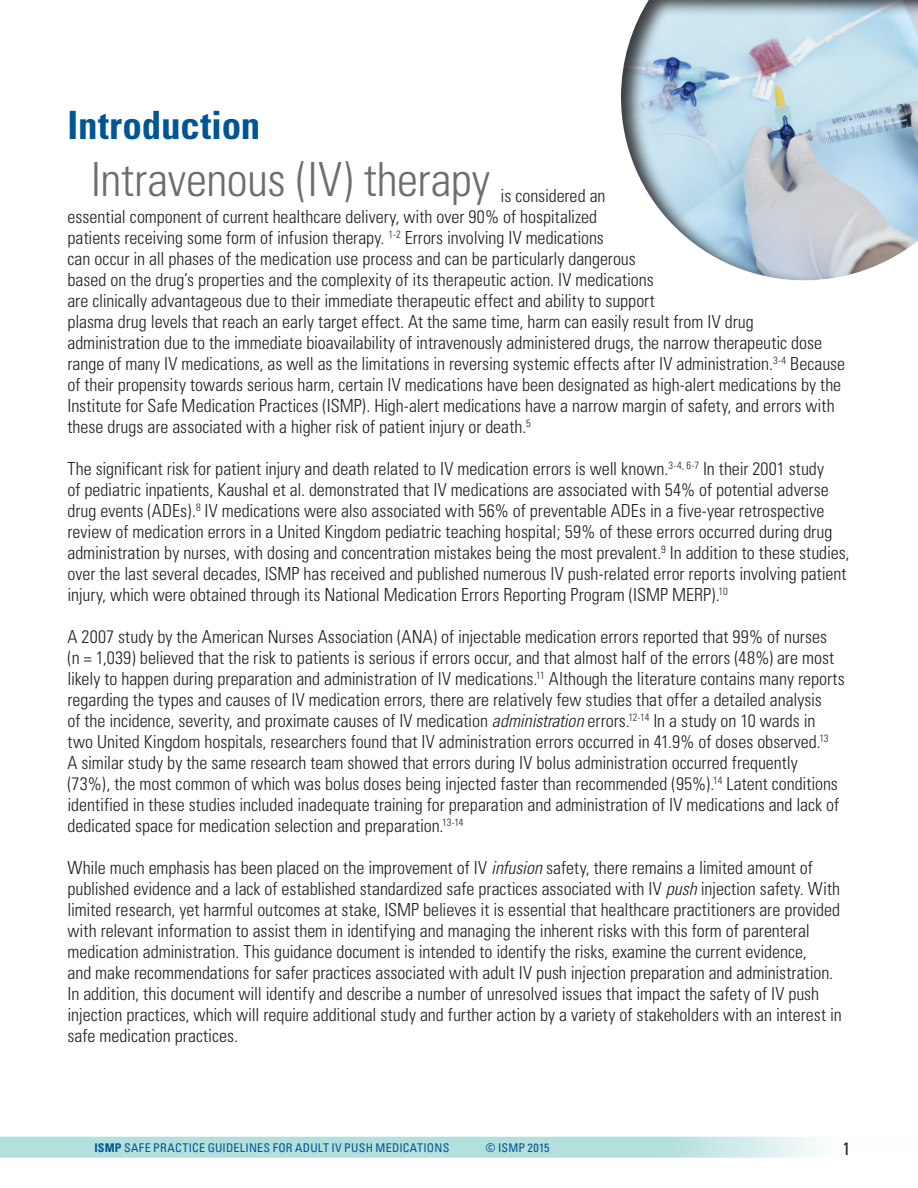
<style>
.page{position:relative;width:918px;height:1188px;background:#fff}
.page>*{position:absolute;margin:0;border:0;box-sizing:border-box;transform-origin:0 0}
.body{font:300 condensed 47.1px "Univers";letter-spacing:-.01em;color:#6c6d70}
._1-title_1{font:700 condensed 39px "Univers";letter-spacing:-.005em;color:#005595}
.body-2{font:300 condensed 18px/21px "Univers";color:#231f20}
.page{font:condensed 18px "Univers";color:#231f20}
.t1{font:condensed 12px "Univers";letter-spacing:.02em;color:#005595}
.s1{font-style:italic}
.s2{font-weight:700}
</style>
<div class="page">
<svg style="left:0;top:1137px;width:816px;height:21px;background:#b9e1df"></svg>
<div style="left:621px;top:0;width:297px;height:281px;background:#231f20;opacity:.83"></div>
<p class="_1-title_1" style="left:68px;top:101px;width:194px">Introduction</p>
<p class="body" style="left:91px;top:151px;width:401px">Intravenous (IV) therapy</p>
<p class="body-2" style="left:67px;top:185px;width:779px;text-indent:433px">is considered an<br>essential component of current healthcare delivery, with over 90% of hospitalized<br>patients receiving some form of infusion therapy. <sup>1-2</sup> Errors involving IV medications<br>can occur in all phases of the medication use process and can be particularly dangerous<br>based on the drug’s properties and the complexity of its therapeutic action. IV medications<br>are clinically advantageous due to their immediate therapeutic effect and ability to support<br>plasma drug levels that reach an early target effect. At the same time, harm can easily result from IV drug administration due to the immediate bioavailability of intravenously administered drugs, the narrow therapeutic dose range of many IV medications, as well as the limitations in reversing systemic effects after IV administration.<sup>3-4</sup> Because of their propensity towards serious harm, certain IV medications have been designated as high-alert medications by the Institute for Safe Medication Practices (ISMP). High-alert medications have a narrow margin of safety, and errors with these drugs are associated with a higher risk of patient injury or death.<sup>5</sup></p>
<p class="body-2" style="left:67px;top:458px;width:784px">The significant risk for patient injury and death related to IV medication errors is well known.<sup>3-4,</sup> <sup>6-7</sup> In their 2001 study<br>of pediatric inpatients, Kaushal et al. demonstrated that IV medications are associated with 54% of potential adverse drug events (ADEs).<sup>8</sup> IV medications were also associated with 56% of preventable ADEs in a five-year retrospective review of medication errors in a United Kingdom pediatric teaching hospital; 59% of these errors occurred during drug administration by nurses, with dosing and concentration mistakes being the most prevalent.<sup>9</sup> In addition to these studies, over the last several decades, ISMP has received and published numerous IV push-related error reports involving patient injury, which were obtained through its National Medication Errors Reporting Program (ISMP MERP).<sup>10</sup></p>
<p class="body-2" style="left:67px;top:626px;width:779px">A 2007 study by the American Nurses Association (ANA) of injectable medication errors reported that 99% of nurses<br>(n = 1,039) believed that the risk to patients is serious if errors occur, and that almost half of the errors (48%) are most likely to happen during preparation and administration of IV medications.<sup>11</sup> Although the literature contains many reports regarding the types and causes of IV medication errors, there are relatively few studies that offer a detailed analysis<br>of the incidence, severity, and proximate causes of IV medication <span class="s1">administration</span> errors.<sup>12-14</sup> In a study on 10 wards in two United Kingdom hospitals, researchers found that IV administration errors occurred in 41.9% of doses observed.<sup>13<br></sup>A similar study by the same research team showed that errors during IV bolus administration occurred frequently (73%), the most common of which was bolus doses being injected faster than recommended (95%).<sup>14</sup> Latent conditions identified in these studies included inadequate training for preparation and administration of IV medications and lack of dedicated space for medication selection and preparation.<sup>13-14</sup></p>
<p class="body-2" style="left:67px;top:857px;width:776px">While much emphasis has been placed on the improvement of IV <span class="s1">infusion</span> safety, there remains a limited amount of published evidence and a lack of established standardized safe practices associated with IV <span class="s1">push</span> injection safety. With limited research, yet harmful outcomes at stake, ISMP believes it is essential that healthcare practitioners are provided with relevant information to assist them in identifying and managing the inherent risks with this form of parenteral medication administration. This guidance document is intended to identify the risks, examine the current evidence,<br>and make recommendations for safer practices associated with adult IV push injection preparation and administration.<br>In addition, this document will identify and describe a number of unresolved issues that impact the safety of IV push injection practices, which will require additional study and further action by a variety of stakeholders with an interest in safe medication practices.</p>
<p class="t1" style="left:94px;top:1140px;width:356px"><span class="s2">ISMP</span> SAFE PRACTICE GUIDELINES FOR ADULT IV PUSH MEDICATIONS</p>
<p class="t1" style="left:486px;top:1140px;width:65px">© ISMP 2015</p>
<p class="page" style="left:843px;top:1137px;width:9px">1</p>
</div>
